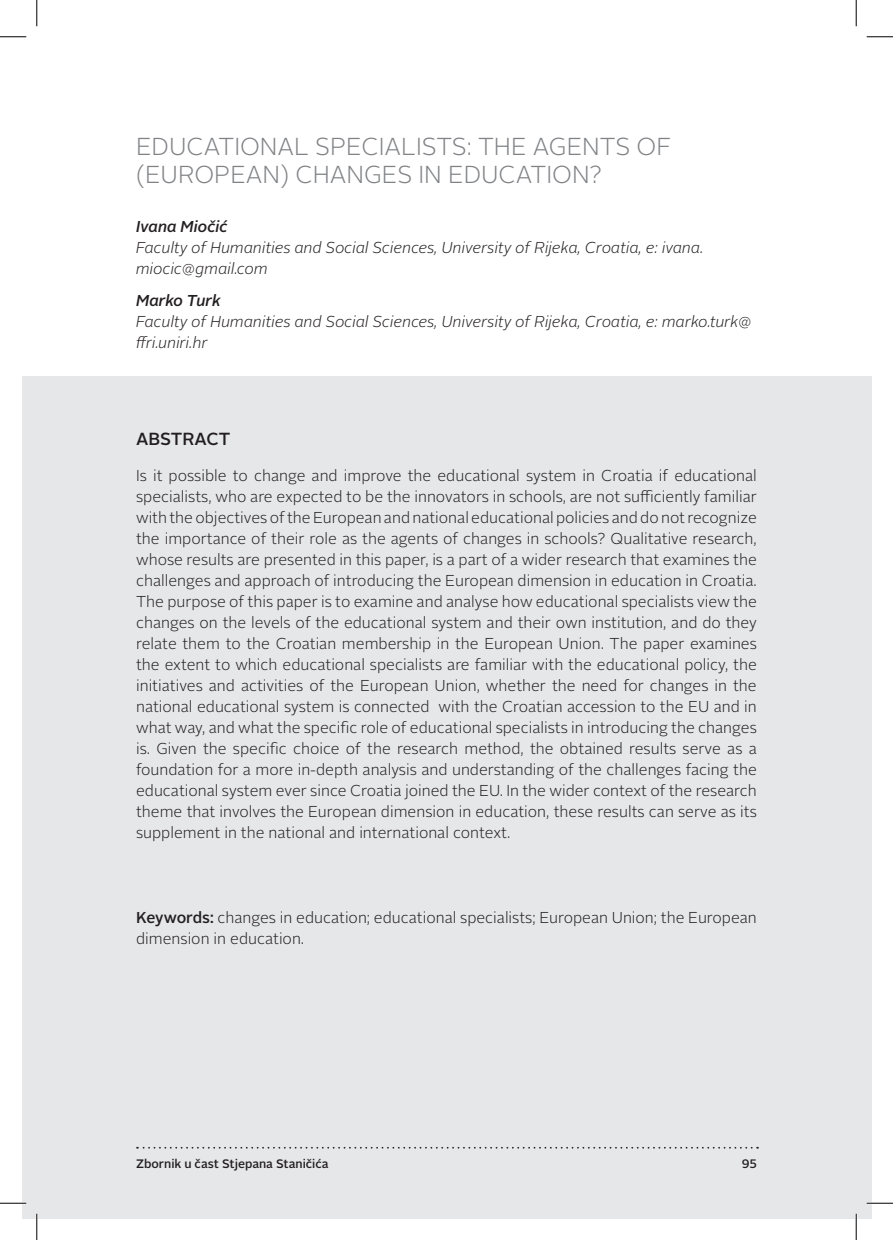
<style>
.page{position:relative;width:893px;height:1240px;background:#fff}
.page>*{position:absolute;margin:0;border:0;box-sizing:border-box;transform-origin:0 0}
.t1{font:300 24.5px/28px "Alright Sans";color:#808285}
.t2{font:500 17.5px "Alright Sans";letter-spacing:-.01em;color:#231f20}
.t3{font:300 15.75px/21px "Alright Sans";color:#231f20;text-align:justify}
.t4{font:italic 300 15.75px/21px "Alright Sans";color:#231f20}
.t5{font:italic 500 15.75px "Alright Sans";color:#231f20}
.t6{font:500 12.25px "Alright Sans";color:#231f20}
.s1{font-weight:500}
</style>
<div class="page">
<div style="left:22px;top:376px;width:848px;height:841px;background:#e6e7e9"></div>
<svg style="left:137px;top:1146px;width:620px;height:2px"></svg>
<hr style="left:0;top:1201px;width:26px;height:3px;background:#fff">
<hr style="left:866px;top:1201px;width:26px;height:3px;background:#fff">
<hr style="left:36px;top:1213px;width:2px;height:26px;background:#fff">
<hr style="left:854px;top:1213px;width:2px;height:26px;background:#fff">
<svg style="left:0;top:36px;width:26px;height:1px"></svg>
<svg style="left:866px;top:36px;width:26px;height:1px"></svg>
<svg style="left:0;top:1202px;width:26px;height:1px"></svg>
<svg style="left:866px;top:1202px;width:26px;height:1px"></svg>
<svg style="left:36px;top:0;width:1px;height:26px"></svg>
<svg style="left:36px;top:1213px;width:1px;height:26px"></svg>
<svg style="left:855px;top:0;width:1px;height:26px"></svg>
<svg style="left:855px;top:1213px;width:1px;height:26px"></svg>
<h1 class="t1" style="left:136px;top:132px;width:536px">EDUCATIONAL SPECIALISTS: THE AGENTS OF (EUROPEAN) CHANGES IN EDUCATION?</h1>
<p class="t5" style="left:136px;top:216px;width:93px">Ivana Miočić</p>
<p class="t4" style="left:136px;top:237px;width:568px">Faculty of Humanities and Social Sciences, University of Rijeka, Croatia, e: ivana. miocic@gmail.com</p>
<p class="t5" style="left:136px;top:289px;width:86px">Marko Turk</p>
<p class="t4" style="left:136px;top:311px;width:617px">Faculty of Humanities and Social Sciences, University of Rijeka, Croatia, e: marko.turk@ ffri.uniri.hr</p>
<p class="t2" style="left:136px;top:426px;width:96px">ABSTRACT</p>
<p class="t3" style="left:136px;top:465px;width:622px">Is it possible to change and improve the educational system in Croatia if educational specialists, who are expected to be the innovators in schools, are not sufficiently familiar with the objectives of the European and national educational policies and do not recognize the importance of their role as the agents of changes in schools? Qualitative research, whose results are presented in this paper, is a part of a wider research that examines the challenges and approach of introducing the European dimension in education in Croatia.<br>The purpose of this paper is to examine and analyse how educational specialists view the changes on the levels of the educational system and their own institution, and do they relate them to the Croatian membership in the European Union. The paper examines the extent to which educational specialists are familiar with the educational policy, the initiatives and activities of the European Union, whether the need for changes in the national educational system is connected with the Croatian accession to the EU and in what way, and what the specific role of educational specialists in introducing the changes is. Given the specific choice of the research method, the obtained results serve as a foundation for a more in-depth analysis and understanding of the challenges facing the educational system ever since Croatia joined the EU. In the wider context of the research theme that involves the European dimension in education, these results can serve as its supplement in the national and international context.</p>
<p class="t3" style="left:136px;top:907px;width:622px"><span class="s1">Keywords:</span> changes in education; educational specialists; European Union; the European dimension in education.</p>
<p class="t6" style="left:136px;top:1155px;width:194px">Zbornik u čast Stjepana Staničića</p>
<p class="t6" style="left:741px;top:1155px;width:17px">95</p>
</div>
